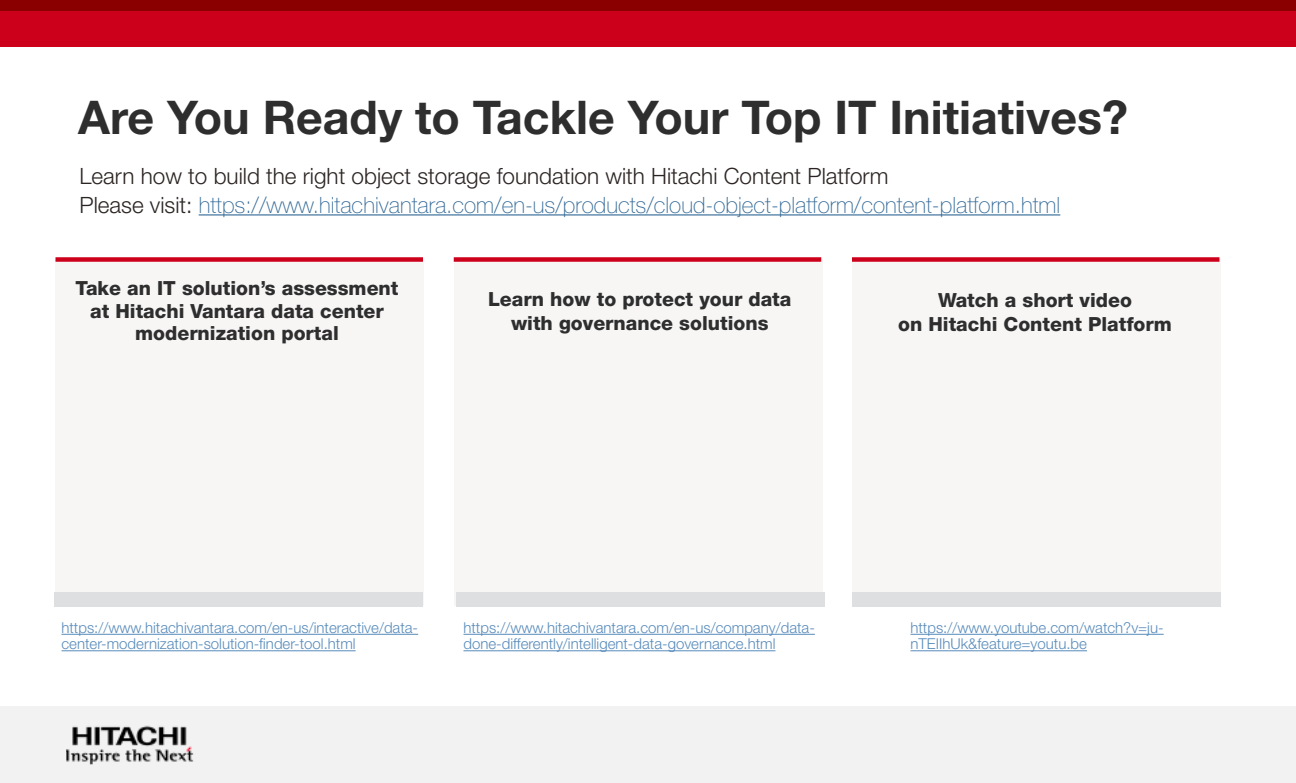
<style>
.page{position:relative;width:1296px;height:783px;background:#fff}
.page>*{position:absolute;margin:0;border:0;box-sizing:border-box;transform-origin:0 0}
.t1{font:700 46.5px "Helvetica Neue";color:#2e2e2f}
.t2{font:100 22.5px/28.5px "Helvetica Neue";color:#316896}
.t3{font:800 19.5px/22.5px "Helvetica Neue";color:#2e2e2f;text-align:center}
.t4{font:300 15px/16.5px "Helvetica Neue";color:#588bbb}
.s1{font-weight:300;color:#2c2523}
</style>
<div class="page">
<div style="left:0;top:0;width:1296px;height:11px;background:#8a0000"></div>
<div style="left:0;top:11px;width:1296px;height:35px;background:#cd001b"></div>
<div style="left:0;top:706px;width:1296px;height:77px;background:#f2f2f2"></div>
<img style="left:66px;top:725px;width:128px;height:40px">
<hr style="left:199px;top:214px;width:861px;height:1px;background:#316896">
<div style="left:56px;top:259px;width:368px;height:347px;background:#f7f6f5"></div>
<div style="left:56px;top:257px;width:367px;height:5px;background:#cd001b"></div>
<div style="left:454px;top:259px;width:369px;height:347px;background:#f7f6f5"></div>
<div style="left:454px;top:257px;width:367px;height:5px;background:#cd001b"></div>
<div style="left:852px;top:259px;width:369px;height:347px;background:#f7f6f5"></div>
<div style="left:852px;top:257px;width:368px;height:5px;background:#cd001b"></div>
<hr style="left:62px;top:634px;width:356px;height:1px;background:#588bbb">
<hr style="left:62px;top:650px;width:294px;height:1px;background:#588bbb">
<hr style="left:464px;top:634px;width:351px;height:1px;background:#588bbb">
<hr style="left:464px;top:650px;width:311px;height:1px;background:#588bbb">
<hr style="left:910px;top:634px;width:254px;height:1px;background:#588bbb">
<hr style="left:910px;top:650px;width:177px;height:1px;background:#588bbb">
<div style="left:54px;top:592px;width:369px;height:16px;background:#dedfe0"></div>
<div style="left:456px;top:592px;width:369px;height:16px;background:#dedfe0"></div>
<div style="left:852px;top:592px;width:369px;height:16px;background:#dedfe0"></div>
<h1 class="t1" style="left:78px;top:88px;width:1051px">Are You Ready to Tackle Your Top IT Initiatives?</h1>
<h2 class="t2" style="left:80px;top:162px;width:982px"><span class="s1">Learn how to build the right object storage foundation with Hitachi Content Platform<br>Please visit:</span> https://www.hitachivantara.com/en-us/products/cloud-object-platform/content-platform.html</h2>
<h3 class="t3" style="left:76px;top:277px;width:324px">Take an IT solution’s assessment at Hitachi Vantara data center modernization portal</h3>
<h3 class="t3" style="left:488px;top:287px;width:305px;line-height:24px">Learn how to protect your data with governance solutions</h3>
<h3 class="t3" style="left:898px;top:288px;width:275px;line-height:24px">Watch a short video<br>on Hitachi Content Platform</h3>
<p class="t4" style="left:62px;top:619px;width:358px">https://www.hitachivantara.com/en-us/interactive/data&shy;center-modernization-solution-finder-tool.html</p>
<p class="t4" style="left:464px;top:619px;width:353px">https://www.hitachivantara.com/en-us/company/data&shy;done-differently/intelligent-data-governance.html</p>
<p class="t4" style="left:910px;top:619px;width:255px">https://www.youtube.com/watch?v=ju&shy;nTEIIhUk&amp;feature=youtu.be</p>
</div>
